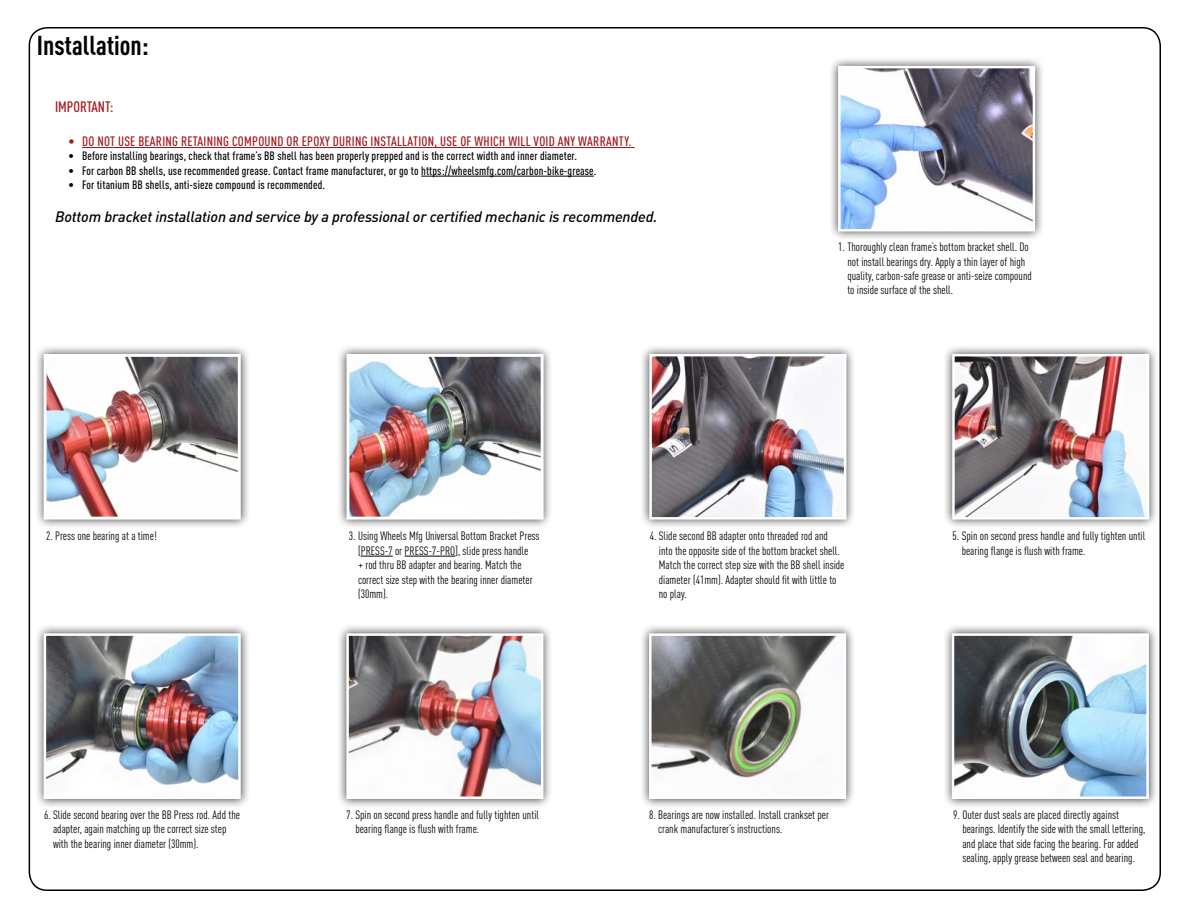
<style>
.page{position:relative;width:1188px;height:918px;background:#fff}
.page>*{position:absolute;margin:0;border:0;box-sizing:border-box;transform-origin:0 0}
.t1{font:700 condensed 27px "DIN Pro";color:#000}
.t2{font:italic 500 15px "DIN Pro";letter-spacing:-.01em;color:#000}
.t3{font:500 condensed 15px "DIN Pro";color:#a3181c}
.t4{font:500 condensed 13.5px "DIN Pro";letter-spacing:.02em;color:#a3181c}
.t5{font:condensed 12px/14.4px "DIN Pro";color:#000}
.t6{font:500 condensed 12px "DIN Pro";letter-spacing:.01em;color:#000}
</style>
<div class="page">
<hr style="left:82px;top:147px;width:553px;height:1px;background:#a3181c">
<hr style="left:421px;top:176px;width:173px;height:1px;background:#000">
<div style="left:828px;top:56px;width:217px;height:185px;background:#000;opacity:.75"></div>
<img style="left:841px;top:69px;width:191px;height:160px">
<div style="left:838px;top:66px;width:197px;height:166px;border:2px solid #fff"></div>
<hr style="left:361px;top:556px;width:32px;height:1px;background:#000">
<hr style="left:405px;top:556px;width:50px;height:1px;background:#000">
<div style="left:337px;top:344px;width:216px;height:185px;background:#000;opacity:.75"></div>
<img style="left:351px;top:358px;width:189px;height:158px">
<div style="left:347px;top:354px;width:197px;height:166px;border:3px solid #fff"></div>
<div style="left:34px;top:344px;width:216px;height:185px;background:#000;opacity:.75"></div>
<img style="left:48px;top:358px;width:189px;height:158px">
<div style="left:44px;top:354px;width:197px;height:166px;border:3px solid #fff"></div>
<div style="left:942px;top:624px;width:216px;height:185px;background:#000;opacity:.75"></div>
<img style="left:956px;top:637px;width:189px;height:158px">
<div style="left:952px;top:633px;width:197px;height:166px;border:3px solid #fff"></div>
<div style="left:639px;top:624px;width:217px;height:185px;background:#000;opacity:.75"></div>
<img style="left:653px;top:637px;width:189px;height:158px">
<div style="left:649px;top:633px;width:197px;height:166px;border:3px solid #fff"></div>
<div style="left:337px;top:624px;width:216px;height:185px;background:#000;opacity:.75"></div>
<img style="left:350px;top:637px;width:189px;height:158px">
<div style="left:346px;top:633px;width:197px;height:166px;border:3px solid #fff"></div>
<div style="left:34px;top:624px;width:216px;height:185px;background:#000;opacity:.75"></div>
<img style="left:48px;top:637px;width:189px;height:158px">
<div style="left:44px;top:633px;width:197px;height:166px;border:3px solid #fff"></div>
<div style="left:640px;top:344px;width:216px;height:185px;background:#000;opacity:.75"></div>
<img style="left:652px;top:357px;width:191px;height:160px">
<div style="left:649px;top:354px;width:197px;height:166px;border:2px solid #fff"></div>
<div style="left:942px;top:344px;width:217px;height:185px;background:#000;opacity:.75"></div>
<img style="left:955px;top:357px;width:191px;height:160px">
<div style="left:952px;top:354px;width:197px;height:166px;border:2px solid #fff"></div>
<h1 class="t1" style="left:37px;top:29px;width:113px">Installation:</h1>
<p class="t3" style="left:55px;top:98px;width:60px">IMPORTANT:</p>
<p class="t4" style="left:69px;top:133px;width:77px">• DO NOT use bearin</p>
<p class="t4" style="left:172px;top:133px;width:15px">g retainin</p>
<p class="t4" style="left:223px;top:133px;width:16px">g compo</p>
<p class="t4" style="left:265px;top:133px;width:150px">und or epoxy during installation</p>
<p class="t4" style="left:434px;top:133px;width:160px">, use of which will void any warrant</p>
<p class="t4" style="left:624px;top:133px;width:9px">y.</p>
<p class="t6" style="left:69px;top:149px;width:510px">• Before installing bearings, check that frame’s BB shell has been properly prepped and is the correct width and inner diameter.</p>
<p class="t6" style="left:69px;top:163px;width:529px">• For carbon BB shells, use recommended grease. Contact frame manufacturer, or go to https://wheelsmfg.com/carbon-bike-grease.</p>
<p class="t6" style="left:69px;top:178px;width:258px">• For titanium BB shells, anti-sieze compound is recommended.</p>
<p class="t2" style="left:55px;top:207px;width:604px">Bottom bracket installation and service by a professional or certified mechanic is recommended.</p>
<p class="t5" style="left:847px;top:240px;width:186px;text-indent:-9px">1. Thoroughly clean frame’s bottom bracket shell. Do not install bearings dry. Apply a thin layer of high quality, carbon-safe grease or anti-seize compound to inside surface of the shell.</p>
<p class="t5" style="left:46px;top:529px;width:112px">2. Press one bearing at a time!</p>
<p class="t5" style="left:53px;top:807px;width:188px;text-indent:-9px">6. Slide second bearing over the BB Press rod. Add the adapter, again matching up the correct size step with the bearing inner diameter (30mm).</p>
<p class="t5" style="left:358px;top:529px;width:183px;text-indent:-9px">3. Using Wheels Mfg Universal Bottom Bracket Press [PRESS-7 or PRESS-7-PRO], slide press handle<br>+ rod thru BB adapter and bearing. Match the correct size step with the bearing inner diameter (30mm).</p>
<p class="t5" style="left:355px;top:807px;width:185px;text-indent:-9px">7. Spin on second press handle and fully tighten until bearing flange is flush with frame.</p>
<p class="t5" style="left:659px;top:529px;width:187px;text-indent:-9px">4. Slide second BB adapter onto threaded rod and into the opposite side of the bottom bracket shell.<br>Match the correct step size with the BB shell inside diameter (41mm). Adapter should fit with little to no play.</p>
<p class="t5" style="left:962px;top:529px;width:185px;text-indent:-9px">5. Spin on second press handle and fully tighten until bearing flange is flush with frame.</p>
<p class="t5" style="left:658px;top:807px;width:172px;text-indent:-9px">8. Bearings are now installed. Install crankset per crank manufacturer’s instructions.</p>
<p class="t5" style="left:962px;top:807px;width:184px;text-indent:-9px">9. Outer dust seals are placed directly against bearings. Identify the side with the small lettering, and place that side facing the bearing. For added sealing, apply grease between seal and bearing.</p>
</div>
